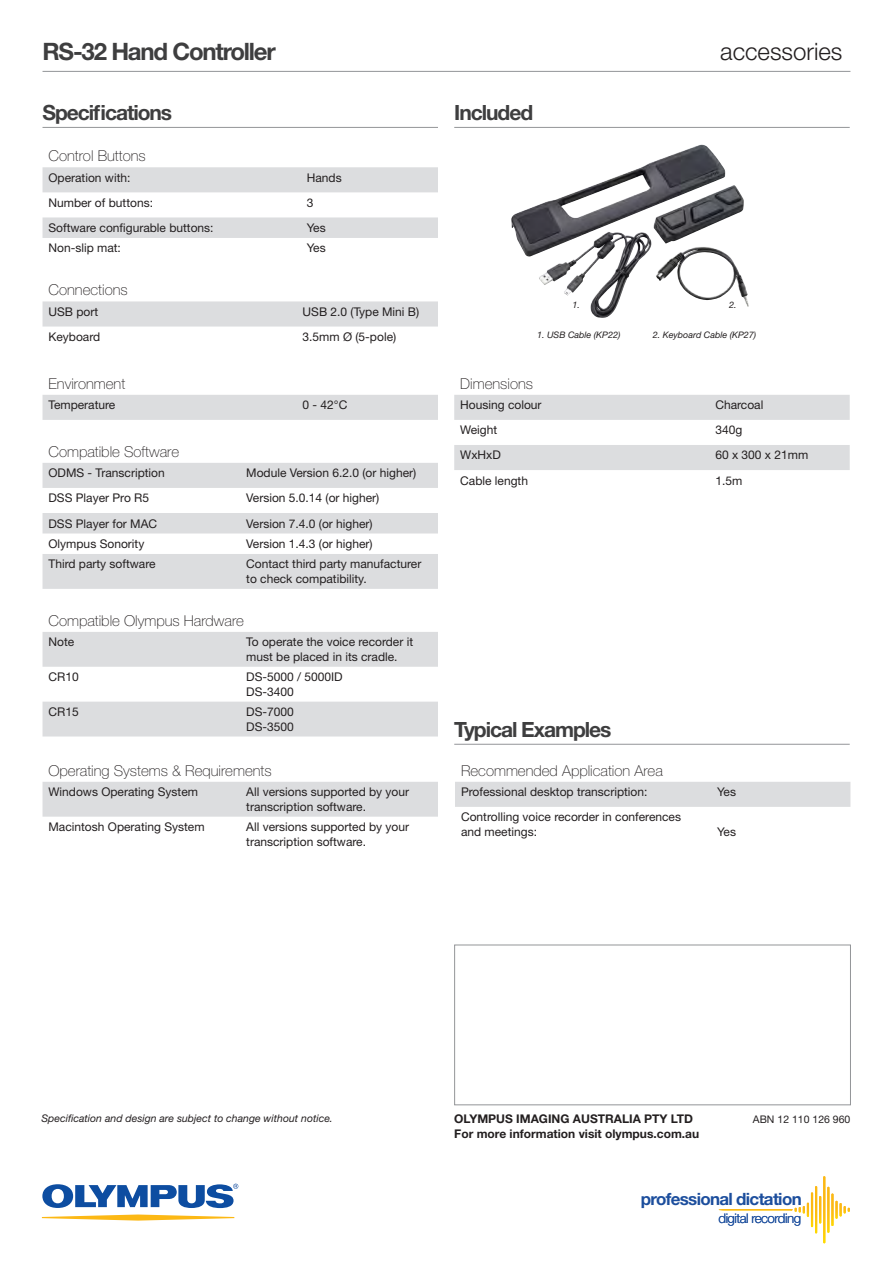
<style>
.page{position:relative;width:893px;height:1263px;background:#fff}
.page>*{position:absolute;margin:0;border:0;box-sizing:border-box;transform-origin:0 0}
.t1{font:700 24px "Helvetica Neue LT Std";letter-spacing:-.05em;color:#3e3e3f}
.t2{font:300 24px "Helvetica Neue LT Std";color:#231f20}
.t3{font:700 21px "Helvetica Neue LT Std";letter-spacing:-.05em;color:#3e3e3f}
.t4{font:700 16.95px "Helvetica Neue LT Std";letter-spacing:-.04em;color:#1c4e9d}
.t5{font:100 15px "Helvetica Neue LT Std";color:#231f20}
.t6{font:300 13.35px "Helvetica Neue LT Std";letter-spacing:-.04em;color:#1c4e9d}
.t7{font:12px/14.4px "Helvetica Neue LT Std";color:#231f20}
.t8{font:700 12px "Helvetica Neue LT Std";color:#231f20}
.t9{font:italic 10.5px "Helvetica Neue LT Std";color:#231f20}
.t10{font:10.5px "Helvetica Neue LT Std";color:#231f20}
.t11{font:italic 9px "Helvetica Neue LT Std";color:#231f20}
</style>
<div class="page">
<img style="left:511px;top:145px;width:233px;height:112px">
<hr style="left:43px;top:71px;width:807px;height:1px;background:#939598">
<svg style="left:42px;top:1214px;width:192px;height:6px"></svg>
<svg style="left:42px;top:1184px;width:196px;height:24px"></svg>
<hr style="left:43px;top:127px;width:395px;height:1px;background:#939598">
<hr style="left:454px;top:127px;width:396px;height:1px;background:#939598">
<hr style="left:454px;top:744px;width:396px;height:1px;background:#939598">
<div style="left:454px;top:944px;width:397px;height:161px;border:1px solid #939598"></div>
<svg style="left:43px;top:167px;width:395px;height:71px"></svg>
<svg style="left:43px;top:463px;width:395px;height:126px;fill:#dcdddf"></svg>
<svg style="left:43px;top:632px;width:395px;height:104px"></svg>
<div style="left:43px;top:782px;width:395px;height:35px;background:#dcdddf"></div>
<div style="left:455px;top:782px;width:395px;height:25px;background:#dcdddf"></div>
<svg style="left:454px;top:395px;width:396px;height:75px"></svg>
<svg style="left:43px;top:301px;width:395px;height:26px"></svg>
<div style="left:43px;top:395px;width:395px;height:25px;background:#dcdddf"></div>
<svg style="left:719px;top:1176px;width:131px;height:67px"></svg>
<p class="t1" style="left:43px;top:36px;width:235px">RS-32 Hand Controller</p>
<p class="t2" style="left:720px;top:36px;width:124px">accessories</p>
<p class="t3" style="left:43px;top:100px;width:131px">Specifications</p>
<p class="t3" style="left:454px;top:100px;width:80px">Included</p>
<p class="t5" style="left:49px;top:147px;width:99px">Control Buttons</p>
<p class="t7" style="left:49px;top:170px;width:84px">Operation with:</p>
<p class="t7" style="left:307px;top:170px;width:36px">Hands</p>
<p class="t7" style="left:49px;top:195px;width:106px">Number of buttons:</p>
<p class="t7" style="left:307px;top:195px;width:8px">3</p>
<p class="t7" style="left:49px;top:220px;width:167px">Software configurable buttons:</p>
<p class="t7" style="left:307px;top:220px;width:20px">Yes</p>
<p class="t7" style="left:49px;top:241px;width:74px">Non-slip mat:</p>
<p class="t7" style="left:307px;top:241px;width:20px">Yes</p>
<p class="t5" style="left:49px;top:282px;width:81px">Connections</p>
<p class="t7" style="left:49px;top:304px;width:51px">USB port</p>
<p class="t7" style="left:303px;top:304px;width:118px">USB 2.0 (Type Mini B)</p>
<p class="t7" style="left:49px;top:329px;width:53px">Keyboard</p>
<p class="t7" style="left:303px;top:329px;width:95px">3.5mm Ø (5-pole)</p>
<p class="t5" style="left:49px;top:375px;width:78px">Environment</p>
<p class="t7" style="left:49px;top:398px;width:68px">Temperature</p>
<p class="t7" style="left:303px;top:398px;width:46px">0 - 42°C</p>
<p class="t5" style="left:49px;top:443px;width:132px">Compatible Software</p>
<p class="t7" style="left:49px;top:466px;width:118px">ODMS - Transcription</p>
<p class="t7" style="left:246px;top:466px;width:172px">Module Version 6.2.0 (or higher)</p>
<p class="t7" style="left:49px;top:491px;width:102px">DSS Player Pro R5</p>
<p class="t7" style="left:246px;top:491px;width:135px">Version 5.0.14 (or higher)</p>
<p class="t7" style="left:49px;top:516px;width:110px">DSS Player for MAC</p>
<p class="t7" style="left:246px;top:516px;width:128px">Version 7.4.0 (or higher)</p>
<p class="t7" style="left:49px;top:536px;width:97px">Olympus Sonority</p>
<p class="t7" style="left:246px;top:536px;width:128px">Version 1.4.3 (or higher)</p>
<p class="t7" style="left:49px;top:557px;width:109px">Third party software</p>
<p class="t7" style="left:246px;top:557px;width:177px">Contact third party manufacturer to check compatibility.</p>
<p class="t5" style="left:49px;top:612px;width:197px">Compatible Olympus Hardware</p>
<p class="t7" style="left:49px;top:635px;width:27px">Note</p>
<p class="t7" style="left:246px;top:635px;width:168px">To operate the voice recorder it must be placed in its cradle.</p>
<p class="t7" style="left:49px;top:670px;width:32px">CR10</p>
<p class="t7" style="left:246px;top:670px;width:98px">DS-5000 / 5000ID</p>
<p class="t7" style="left:246px;top:684px;width:49px">DS-3400</p>
<p class="t7" style="left:49px;top:704px;width:32px">CR15</p>
<p class="t7" style="left:246px;top:704px;width:49px">DS-7000</p>
<p class="t7" style="left:246px;top:719px;width:49px">DS-3500</p>
<p class="t5" style="left:49px;top:762px;width:225px">Operating Systems &amp; Requirements</p>
<p class="t7" style="left:49px;top:785px;width:151px">Windows Operating System</p>
<p class="t7" style="left:246px;top:785px;width:164px">All versions supported by your transcription software.</p>
<p class="t7" style="left:49px;top:819px;width:158px">Macintosh Operating System</p>
<p class="t7" style="left:246px;top:819px;width:164px">All versions supported by your transcription software.</p>
<p class="t11" style="left:572px;top:300px;width:9px">1.</p>
<p class="t11" style="left:729px;top:300px;width:9px">2.</p>
<p class="t11" style="left:537px;top:329px;width:85px">1. USB Cable (KP22)</p>
<p class="t11" style="left:653px;top:329px;width:105px">2. Keyboard Cable (KP27)</p>
<p class="t5" style="left:460px;top:375px;width:74px">Dimensions</p>
<p class="t7" style="left:460px;top:398px;width:83px">Housing colour</p>
<p class="t7" style="left:715px;top:398px;width:49px">Charcoal</p>
<p class="t7" style="left:460px;top:423px;width:38px">Weight</p>
<p class="t7" style="left:715px;top:423px;width:28px">340g</p>
<p class="t7" style="left:460px;top:448px;width:42px">WxHxD</p>
<p class="t7" style="left:715px;top:448px;width:94px">60 x 300 x 21mm</p>
<p class="t7" style="left:460px;top:473px;width:69px">Cable length</p>
<p class="t7" style="left:715px;top:473px;width:28px">1.5m</p>
<p class="t3" style="left:454px;top:716px;width:159px">Typical Examples</p>
<p class="t5" style="left:461px;top:762px;width:203px">Recommended Application Area</p>
<p class="t7" style="left:461px;top:785px;width:188px">Professional desktop transcription:</p>
<p class="t7" style="left:717px;top:785px;width:20px">Yes</p>
<p class="t7" style="left:461px;top:810px;width:222px">Controlling voice recorder in conferences and meetings:</p>
<p class="t7" style="left:717px;top:824px;width:20px">Yes</p>
<p class="t9" style="left:41px;top:1112px;width:293px">Specification and design are subject to change without notice.</p>
<p class="t8" style="left:454px;top:1111px;width:240px">OLYMPUS IMAGING AUSTRALIA PTY LTD</p>
<p class="t10" style="left:753px;top:1113px;width:99px">ABN 12 110 126 960</p>
<p class="t8" style="left:454px;top:1126px;width:247px">For more information visit olympus.com.au</p>
<p class="t4" style="left:641px;top:1188px;width:162px">professional dictation</p>
<p class="t6" style="left:719px;top:1210px;width:84px">digital recording</p>
</div>
